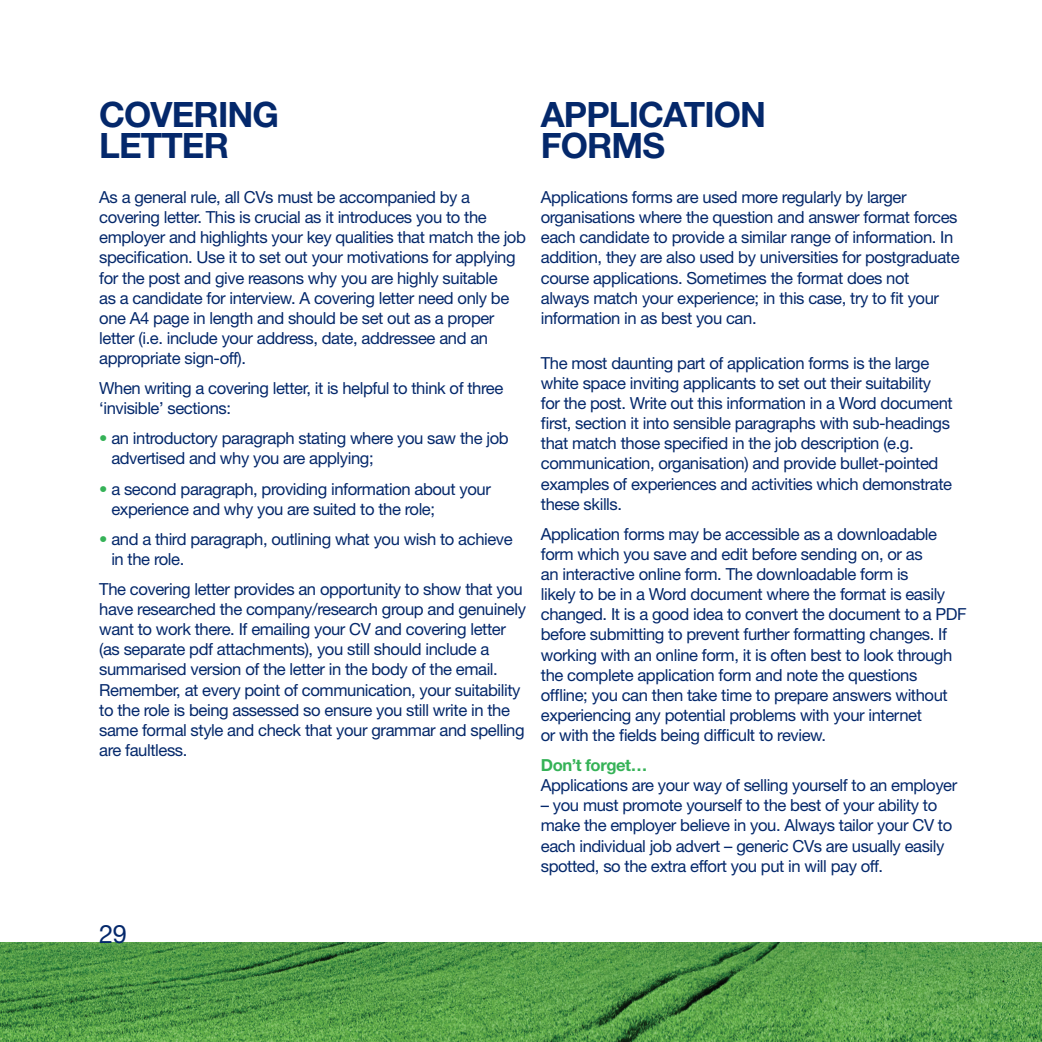
<style>
.page{position:relative;width:1042px;height:1042px;background:#fff}
.page>*{position:absolute;margin:0;border:0;box-sizing:border-box;transform-origin:0 0}
.t1{font:700 35px/31.5px "Helvetica Neue LT";letter-spacing:-.025em;color:#04286b}
.t2{font:25.38px "Helvetica Neue LT";color:#04286b}
.t3{font:16.62px/20.1px "Helvetica Neue LT";letter-spacing:-.025em;color:#04286b}
.s1{color:#35b257}
.s2{font-weight:700;color:#35b257}
</style>
<div class="page">
<img style="left:0;top:943px;width:1042px;height:99px">
<p class="t1" style="left:99px;top:98px;width:181px">COVERING<br>LETTER</p>
<p class="t3" style="left:99px;top:187px;width:428px">As a general rule, all CVs must be accompanied by a covering letter. This is crucial as it introduces you to the employer and highlights your key qualities that match the job specification. Use it to set out your motivations for applying for the post and give reasons why you are highly suitable<br>as a candidate for interview. A covering letter need only be one A4 page in length and should be set out as a proper letter (i.e. include your address, date, addressee and an appropriate sign-off).</p>
<p class="t3" style="left:99px;top:378px;width:406px">When writing a covering letter, it is helpful to think of three ‘invisible’ sections:</p>
<p class="t3" style="left:111px;top:428px;width:399px;text-indent:-12px"><span class="s1">•</span> an introductory paragraph stating where you saw the job advertised and why you are applying;</p>
<p class="t3" style="left:111px;top:478px;width:381px;text-indent:-12px"><span class="s1">•</span> a second paragraph, providing information about your experience and why you are suited to the role;</p>
<p class="t3" style="left:111px;top:528px;width:403px;text-indent:-12px"><span class="s1">•</span> and a third paragraph, outlining what you wish to achieve in the role.</p>
<p class="t3" style="left:99px;top:579px;width:428px">The covering letter provides an opportunity to show that you have researched the company/research group and genuinely want to work there. If emailing your CV and covering letter (as separate pdf attachments), you still should include a summarised version of the letter in the body of the email.<br>Remember, at every point of communication, your suitability to the role is being assessed so ensure you still write in the same formal style and check that your grammar and spelling are faultless.</p>
<p class="t1" style="left:541px;top:98px;width:227px">APPLICATION<br>FORMS</p>
<p class="t3" style="left:541px;top:187px;width:420px">Applications forms are used more regularly by larger organisations where the question and answer format forces each candidate to provide a similar range of information. In addition, they are also used by universities for postgraduate course applications. Sometimes the format does not always match your experience; in this case, try to fit your information in as best you can.</p>
<p class="t3" style="left:541px;top:352px;width:413px">The most daunting part of application forms is the large white space inviting applicants to set out their suitability for the post. Write out this information in a Word document first, section it into sensible paragraphs with sub-headings that match those specified in the job description (e.g. communication, organisation) and provide bullet-pointed examples of experiences and activities which demonstrate these skills.</p>
<p class="t3" style="left:541px;top:523px;width:427px">Application forms may be accessible as a downloadable form which you save and edit before sending on, or as<br>an interactive online form. The downloadable form is<br>likely to be in a Word document where the format is easily changed. It is a good idea to convert the document to a PDF before submitting to prevent further formatting changes. If working with an online form, it is often best to look through the complete application form and note the questions offline; you can then take time to prepare answers without experiencing any potential problems with your internet<br>or with the fields being difficult to review.</p>
<p class="t3" style="left:541px;top:755px;width:418px"><span class="s2">Don’t forget…<br></span>Applications are your way of selling yourself to an employer</p>
<p class="t3" style="left:541px;top:795px;width:413px">– you must promote yourself to the best of your ability to make the employer believe in you. Always tailor your CV to each individual job advert – generic CVs are usually easily spotted, so the extra effort you put in will pay off.</p>
<p class="t2" style="left:99px;top:918px;width:29px">29</p>
</div>
